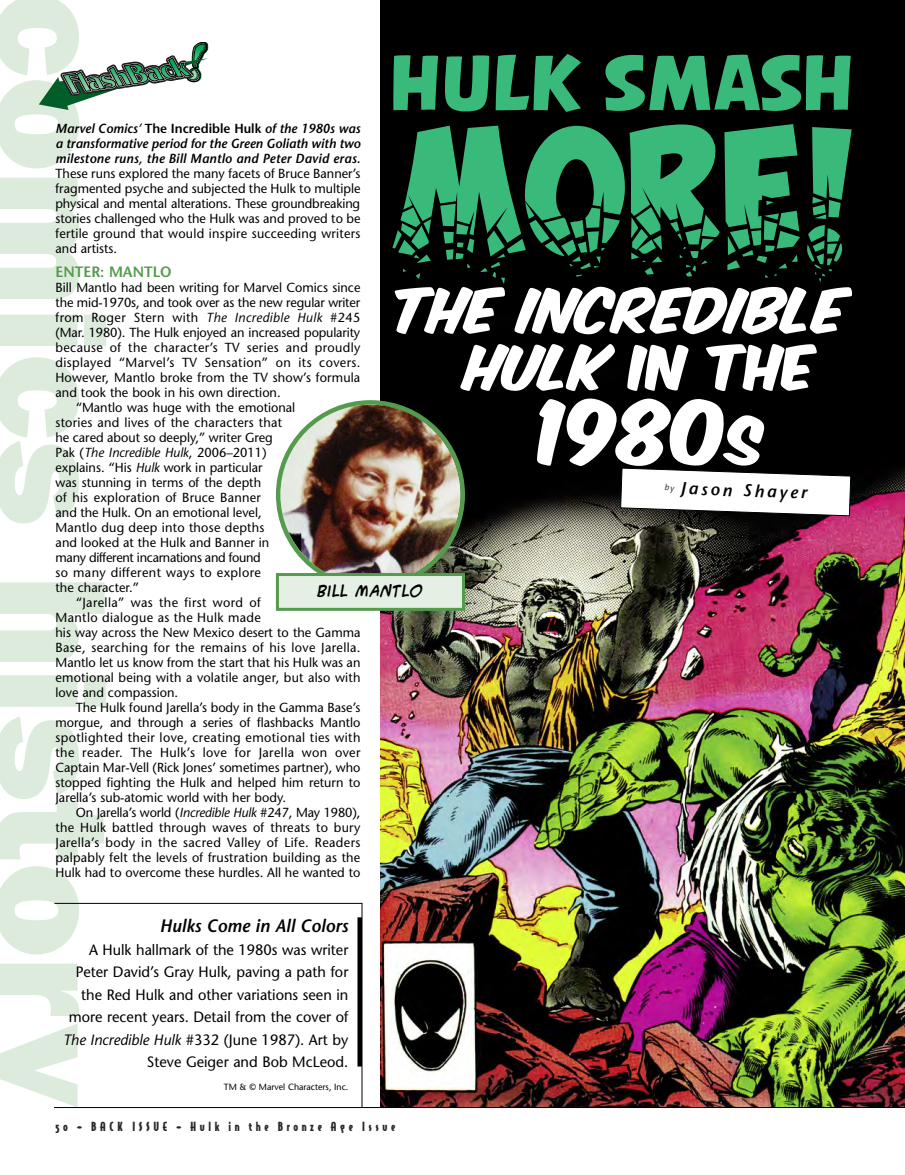
<style>
.page{position:relative;width:905px;height:1175px;background:#fff}
.page>*{position:absolute;margin:0;border:0;box-sizing:border-box;transform-origin:0 0}
.t1{font:italic 600 18px "Stone Sans";color:#000}
.t2{font:italic 600 17.25px "Stone Sans";color:#000}
.t3{font:15px/22.5px "Stone Sans";color:#000;text-align:right}
.t4{font:600 15px "Stone Sans";color:#549b4d}
.t5{font:700 13.5px "ACME Secret Agent";color:#000}
.t6{font:13.2px/15px "Stone Sans";color:#000;text-align:justify}
.t7{font:13.2px "Stone Sans";letter-spacing:.03em;color:#000}
.t8{font:italic 600 13.2px/15px "Stone Sans";letter-spacing:.015em;color:#000;text-align:justify}
.t9{font:13.2px "Stone Sans";letter-spacing:-.025em;color:#000}
.t10{font:italic 13.2px "Stone Sans";color:#000}
.t11{font:12px "Bodega Sans Black Oldstyle";letter-spacing:.31em;color:#262626}
.t12{font:9px "Stone Sans";color:#000}
.s1{font-style:normal}
.s2{font-style:italic}
</style>
<div class="page">
<svg style="left:0;top:0;width:106px;height:1107px"></svg>
<img style="left:380px;top:0;width:524px;height:1107px">
<hr style="left:54px;top:1107px;width:850px;height:1px;background:#000">
<div style="left:357px;top:917px;width:5px;height:149px;background:#000"></div>
<svg style="left:460px;top:344px;width:155px;height:47px"></svg>
<svg style="left:627px;top:345px;width:61px;height:46px"></svg>
<svg style="left:705px;top:344px;width:111px;height:47px"></svg>
<svg style="left:393px;top:55px;width:45px;height:55px"></svg>
<svg style="left:445px;top:55px;width:44px;height:56px"></svg>
<svg style="left:495px;top:54px;width:86px;height:58px"></svg>
<svg style="left:605px;top:55px;width:245px;height:57px"></svg>
<svg style="left:392px;top:124px;width:460px;height:210px"></svg>
<img style="left:276px;top:400px;width:189px;height:173px">
<div style="left:279px;top:576px;width:183px;height:32px;background:#e5f0e4"></div>
<div style="left:276px;top:573px;width:189px;height:38px;border:3px solid #549b4d"></div>
<hr style="left:54px;top:903px;width:308px;height:1px;background:#000">
<hr style="left:361px;top:903px;width:1px;height:204px;background:#000">
<svg style="left:39px;top:39px;width:169px;height:73px"></svg>
<svg style="left:537px;top:398px;width:314px;height:118px"></svg>
<p class="t8" style="left:55px;top:120px;width:306px">Marvel Comics’ <span class="s1">The Incredible Hulk</span> of the 1980s was a transformative period for the Green Goliath with two milestone runs, the Bill Mantlo and Peter David eras.</p>
<p class="t6" style="left:55px;top:165px;width:306px">These runs explored the many facets of Bruce Banner’s fragmented psyche and subjected the Hulk to multiple physical and mental alterations. These groundbreaking stories challenged who the Hulk was and proved to be fertile ground that would inspire succeeding writers and artists.</p>
<p class="t4" style="left:55px;top:262px;width:118px">ENTER: MANTLO</p>
<p class="t6" style="left:55px;top:279px;width:306px">Bill Mantlo had been writing for Marvel Comics since</p>
<p class="t6" style="left:55px;top:294px;width:306px">the mid-1970s, and took over as the new regular writer</p>
<p class="t7" style="left:55px;top:309px;width:306px">from Roger Stern with <span class="s2">The Incredible Hulk</span> #245</p>
<p class="t6" style="left:55px;top:324px;width:306px">(Mar. 1980). The Hulk enjoyed an increased popularity</p>
<p class="t7" style="left:55px;top:339px;width:306px">because of the character’s TV series and proudly</p>
<p class="t7" style="left:55px;top:354px;width:306px">displayed “Marvel’s TV Sensation” on its covers.</p>
<p class="t6" style="left:55px;top:369px;width:306px">However, Mantlo broke from the TV show’s formula</p>
<p class="t6" style="left:55px;top:384px;width:227px">and took the book in his own direction.</p>
<p class="t6" style="left:76px;top:399px;width:221px">“Mantlo was huge with the emotional</p>
<p class="t6" style="left:55px;top:414px;width:228px">stories and lives of the characters that</p>
<p class="t6" style="left:55px;top:429px;width:219px">he cared about so deeply,” writer Greg</p>
<p class="t10" style="left:55px;top:444px;width:213px"><span class="s1">Pak (</span>The Incredible Hulk<span class="s1">, 2006–2011)</span></p>
<p class="t6" style="left:55px;top:459px;width:209px">explains. “His <span class="s2">Hulk</span> work in particular</p>
<p class="t6" style="left:55px;top:474px;width:207px">was stunning in terms of the depth</p>
<p class="t6" style="left:55px;top:489px;width:207px">of his exploration of Bruce Banner</p>
<p class="t6" style="left:55px;top:504px;width:208px">and the Hulk. On an emotional level,</p>
<p class="t6" style="left:55px;top:519px;width:210px">Mantlo dug deep into those depths</p>
<p class="t6" style="left:55px;top:534px;width:215px">and looked at the Hulk and Banner in</p>
<p class="t9" style="left:55px;top:549px;width:207px">many different incarnations and found</p>
<p class="t7" style="left:55px;top:564px;width:207px">so many different ways to explore</p>
<p class="t6" style="left:55px;top:579px;width:85px">the character.”</p>
<p class="t7" style="left:76px;top:594px;width:187px">“Jarella” was the first word of</p>
<p class="t7" style="left:55px;top:609px;width:207px">Mantlo dialogue as the Hulk made</p>
<p class="t6" style="left:55px;top:624px;width:306px">his way across the New Mexico desert to the Gamma</p>
<p class="t7" style="left:55px;top:639px;width:306px">Base, searching for the remains of his love Jarella.</p>
<p class="t6" style="left:55px;top:654px;width:306px">Mantlo let us know from the start that his Hulk was an</p>
<p class="t6" style="left:55px;top:669px;width:306px">emotional being with a volatile anger, but also with</p>
<p class="t6" style="left:55px;top:684px;width:124px">love and compassion.</p>
<p class="t6" style="left:76px;top:699px;width:286px">The Hulk found Jarella’s body in the Gamma Base’s</p>
<p class="t6" style="left:55px;top:714px;width:306px">morgue, and through a series of flashbacks Mantlo</p>
<p class="t7" style="left:55px;top:729px;width:306px">spotlighted their love, creating emotional ties with</p>
<p class="t7" style="left:55px;top:744px;width:306px">the reader. The Hulk’s love for Jarella won over</p>
<p class="t6" style="left:55px;top:759px;width:306px">Captain Mar-Vell (Rick Jones’ sometimes partner), who</p>
<p class="t6" style="left:55px;top:775px;width:306px">stopped fighting the Hulk and helped him return to</p>
<p class="t6" style="left:55px;top:790px;width:232px">Jarella’s sub-atomic world with her body.</p>
<p class="t6" style="left:76px;top:805px;width:286px">On Jarella’s world (<span class="s2">Incredible Hulk</span> #247, May 1980),</p>
<p class="t6" style="left:55px;top:820px;width:306px">the Hulk battled through waves of threats to bury</p>
<p class="t7" style="left:55px;top:834px;width:306px">Jarella’s body in the sacred Valley of Life. Readers</p>
<p class="t6" style="left:55px;top:850px;width:306px">palpably felt the levels of frustration building as the</p>
<p class="t6" style="left:55px;top:865px;width:306px">Hulk had to overcome these hurdles. All he wanted to</p>
<p class="t5" style="left:317px;top:580px;width:107px">BILL MANTLO</p>
<h1 class="t1" style="left:160px;top:914px;width:190px">Hulks Come in All Colors</h1>
<p class="t3" style="left:63px;top:938px;width:287px">A Hulk hallmark of the 1980s was writer Peter David’s Gray Hulk, paving a path for the Red Hulk and other variations seen in more recent years. Detail from the cover of <span class="s2">The Incredible Hulk</span> #332 (June 1987). Art by Steve Geiger and Bob McLeod.</p>
<p class="t12" style="left:224px;top:1081px;width:126px">TM &amp; © Marvel Characters, Inc.</p>
<p class="t11" style="left:55px;top:1118px;width:341px">50 • BACK ISSUE • Hulk in the Bronze Age Issue</p>
<h2 class="t2" style="left:665px;top:477px;width:144px;rotate:2deg"><sup>by</sup> Jason Shayer</h2>
</div>
